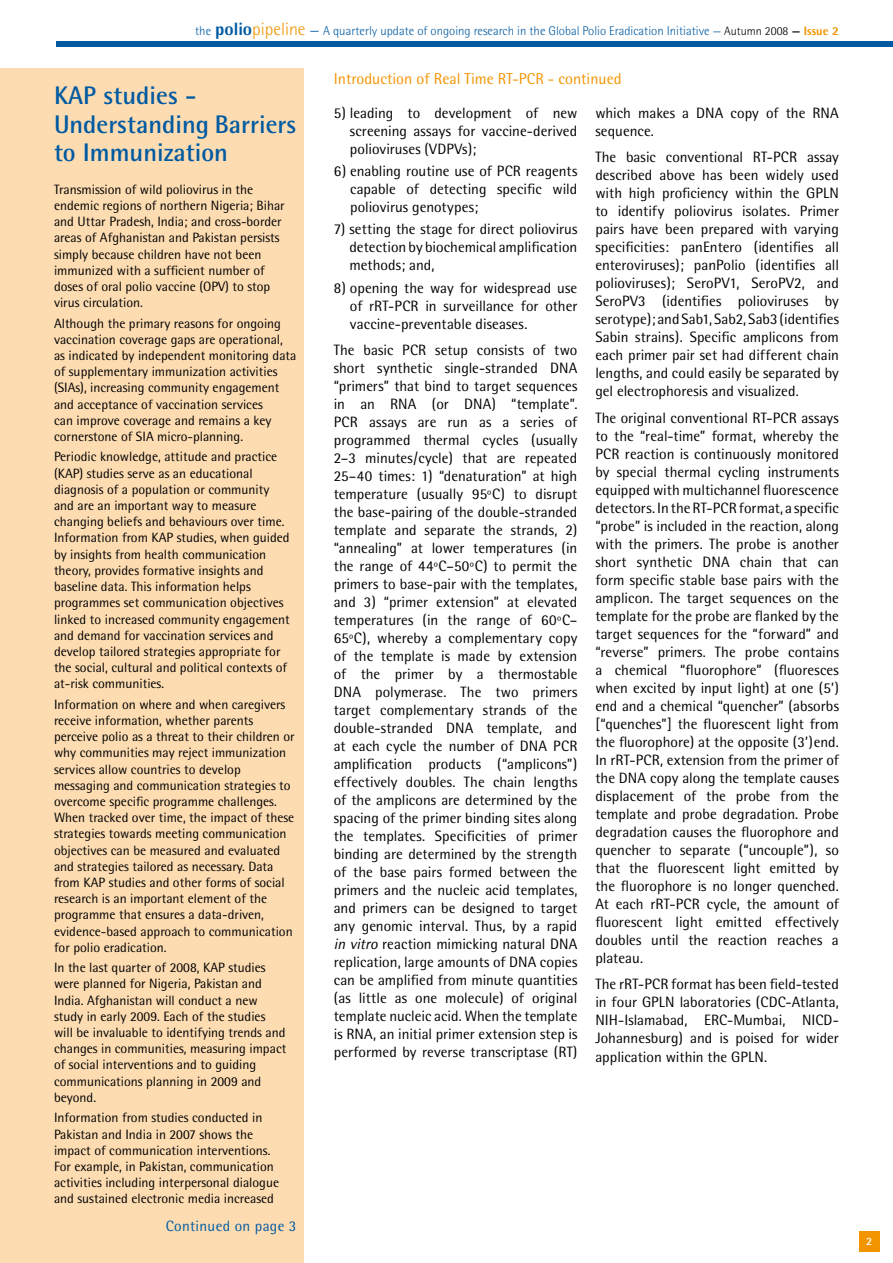
<style>
.page{position:relative;width:893px;height:1263px;background:#fff}
.page>*{position:absolute;margin:0;border:0;box-sizing:border-box;transform-origin:0 0}
.t1{font:700 25.5px/28.5px "Rotis Semi Sans";color:#005aa1}
.t2{font:15.75px "Rotis Semi Sans";color:#f29400}
.t3{font:15px/18px "Rotis Semi Sans";color:#000;text-align:justify}
.t4{font:15px "Rotis Semi Sans";letter-spacing:.02em;color:#005aa1}
.t5{font:13.5px/16.2px "Rotis Semi Sans";color:#000}
.t6{font:300 12.75px "Rotis Semi Sans";color:#005aa1}
.s1{font-weight:800;font-size:17.85px}
.s2{font-size:17.85px;color:#f29400}
.s3{font-size:15.3px}
.s4{font-size:12.15px;color:#000}
.s5{font-weight:700;font-size:12.15px;color:#000}
.s6{font-weight:800;font-size:12.15px;color:#f29400}
.s7{font-style:italic}
</style>
<div class="page">
<div style="left:859px;top:1231px;width:21px;height:21px;background:#f29400"></div>
<div style="left:57px;top:41px;width:836px;height:5px;background:#005aa1"></div>
<div style="left:0;top:69px;width:304px;height:1194px;background:#fddcb2"></div>
<p class="t6" style="left:195px;top:23px;width:645px">the <span class="s1">polio</span><span class="s2">pipeline</span> <span class="s3">—</span> A quarterly update of ongoing research in the Global Polio Eradication Initiative — <span class="s4">Autumn 2008</span> <span class="s5">—</span> <span class="s6">Issue 2</span></p>
<h1 class="t1" style="left:54px;top:81px;width:244px">KAP studies -<br>Understanding Barriers to Immunization</h1>
<p class="t5" style="left:54px;top:181px;width:232px">Transmission of wild poliovirus in the endemic regions of northern Nigeria; Bihar and Uttar Pradesh, India; and cross-border areas of Afghanistan and Pakistan persists simply because children have not been immunized with a sufficient number of doses of oral polio vaccine (OPV) to stop virus circulation.</p>
<p class="t5" style="left:54px;top:315px;width:244px">Although the primary reasons for ongoing vaccination coverage gaps are operational, as indicated by independent monitoring data of supplementary immunization activities (SIAs), increasing community engagement and acceptance of vaccination services<br>can improve coverage and remains a key cornerstone of SIA micro-planning.</p>
<p class="t5" style="left:54px;top:449px;width:237px">Periodic knowledge, attitude and practice (KAP) studies serve as an educational diagnosis of a population or community and are an important way to measure changing beliefs and behaviours over time.<br>Information from KAP studies, when guided by insights from health communication theory, provides formative insights and baseline data. This information helps programmes set communication objectives linked to increased community engagement and demand for vaccination services and develop tailored strategies appropriate for the social, cultural and political contexts of at-risk communities.</p>
<p class="t5" style="left:54px;top:696px;width:242px">Information on where and when caregivers receive information, whether parents perceive polio as a threat to their children or why communities may reject immunization services allow countries to develop messaging and communication strategies to overcome specific programme challenges.<br>When tracked over time, the impact of these strategies towards meeting communication objectives can be measured and evaluated and strategies tailored as necessary. Data from KAP studies and other forms of social research is an important element of the programme that ensures a data-driven, evidence-based approach to communication for polio eradication.</p>
<p class="t5" style="left:54px;top:959px;width:234px">In the last quarter of 2008, KAP studies were planned for Nigeria, Pakistan and India. Afghanistan will conduct a new study in early 2009. Each of the studies will be invaluable to identifying trends and changes in communities, measuring impact of social interventions and to guiding communications planning in 2009 and beyond.</p>
<p class="t5" style="left:54px;top:1109px;width:227px">Information from studies conducted in Pakistan and India in 2007 shows the impact of communication interventions.<br>For example, in Pakistan, communication activities including interpersonal dialogue and sustained electronic media increased</p>
<p class="t4" style="left:166px;top:1217px;width:132px">Continued on page 3</p>
<p class="t2" style="left:334px;top:70px;width:289px">Introduction of Real Time RT-PCR - continued</p>
<p class="t3" style="left:350px;top:104px;width:229px;text-indent:-16px">5) leading to development of new screening assays for vaccine-derived polioviruses (VDPVs);</p>
<p class="t3" style="left:350px;top:162px;width:229px;text-indent:-16px">6) enabling routine use of PCR reagents capable of detecting specific wild poliovirus genotypes;</p>
<p class="t3" style="left:349px;top:220px;width:230px;text-indent:-16px">7) setting the stage for direct poliovirus detection by biochemical amplification methods; and,</p>
<p class="t3" style="left:350px;top:278px;width:229px;text-indent:-16px">8) opening the way for widespread use of rRT-PCR in surveillance for other vaccine-preventable diseases.</p>
<p class="t3" style="left:334px;top:341px;width:245px">The basic PCR setup consists of two short synthetic single-stranded DNA “primers” that bind to target sequences in an RNA (or DNA) “template”.<br>PCR assays are run as a series of programmed thermal cycles (usually 2–3 minutes/cycle) that are repeated 25–40 times: 1) “denaturation” at high temperature (usually 95ºC) to disrupt the base-pairing of the double-stranded template and separate the strands, 2) “annealing” at lower temperatures (in the range of 44ºC–50ºC) to permit the primers to base-pair with the templates, and 3) “primer extension” at elevated temperatures (in the range of 60ºC– 65ºC), whereby a complementary copy of the template is made by extension of the primer by a thermostable DNA polymerase. The two primers target complementary strands of the double-stranded DNA template, and at each cycle the number of DNA PCR amplification products (“amplicons”) effectively doubles. The chain lengths of the amplicons are determined by the spacing of the primer binding sites along the templates. Specificities of primer binding are determined by the strength of the base pairs formed between the primers and the nucleic acid templates, and primers can be designed to target any genomic interval. Thus, by a rapid <span class="s7">in vitro</span> reaction mimicking natural DNA replication, large amounts of DNA copies can be amplified from minute quantities (as little as one molecule) of original template nucleic acid. When the template is RNA, an initial primer extension step is performed by reverse transcriptase (RT)</p>
<p class="t3" style="left:595px;top:104px;width:245px">which makes a DNA copy of the RNA sequence.</p>
<p class="t3" style="left:595px;top:148px;width:245px">The basic conventional RT-PCR assay described above has been widely used with high proficiency within the GPLN to identify poliovirus isolates. Primer pairs have been prepared with varying specificities: panEntero (identifies all enteroviruses); panPolio (identifies all polioviruses); SeroPV1, SeroPV2, and SeroPV3 (identifies polioviruses by serotype); and Sab1, Sab2, Sab3 (identifies Sabin strains). Specific amplicons from each primer pair set had different chain lengths, and could easily be separated by gel electrophoresis and visualized.</p>
<p class="t3" style="left:595px;top:409px;width:245px">The original conventional RT-PCR assays to the “real-time” format, whereby the PCR reaction is continuously monitored by special thermal cycling instruments equipped with multichannel fluorescence detectors. In the RT-PCR format, a specific “probe” is included in the reaction, along with the primers. The probe is another short synthetic DNA chain that can form specific stable base pairs with the amplicon. The target sequences on the template for the probe are flanked by the target sequences for the “forward” and “reverse” primers. The probe contains a chemical “fluorophore” (fluoresces when excited by input light) at one (5’) end and a chemical “quencher” (absorbs [“quenches”] the fluorescent light from the fluorophore) at the opposite (3’)end.<br>In rRT-PCR, extension from the primer of the DNA copy along the template causes displacement of the probe from the template and probe degradation. Probe degradation causes the fluorophore and quencher to separate (“uncouple”), so that the fluorescent light emitted by the fluorophore is no longer quenched.<br>At each rRT-PCR cycle, the amount of fluorescent light emitted effectively doubles until the reaction reaches a plateau.</p>
<p class="t3" style="left:595px;top:975px;width:245px">The rRT-PCR format has been field-tested in four GPLN laboratories (CDC-Atlanta, NIH-Islamabad, ERC-Mumbai, NICD-Johannesburg) and is poised for wider application within the GPLN.</p>
</div>
